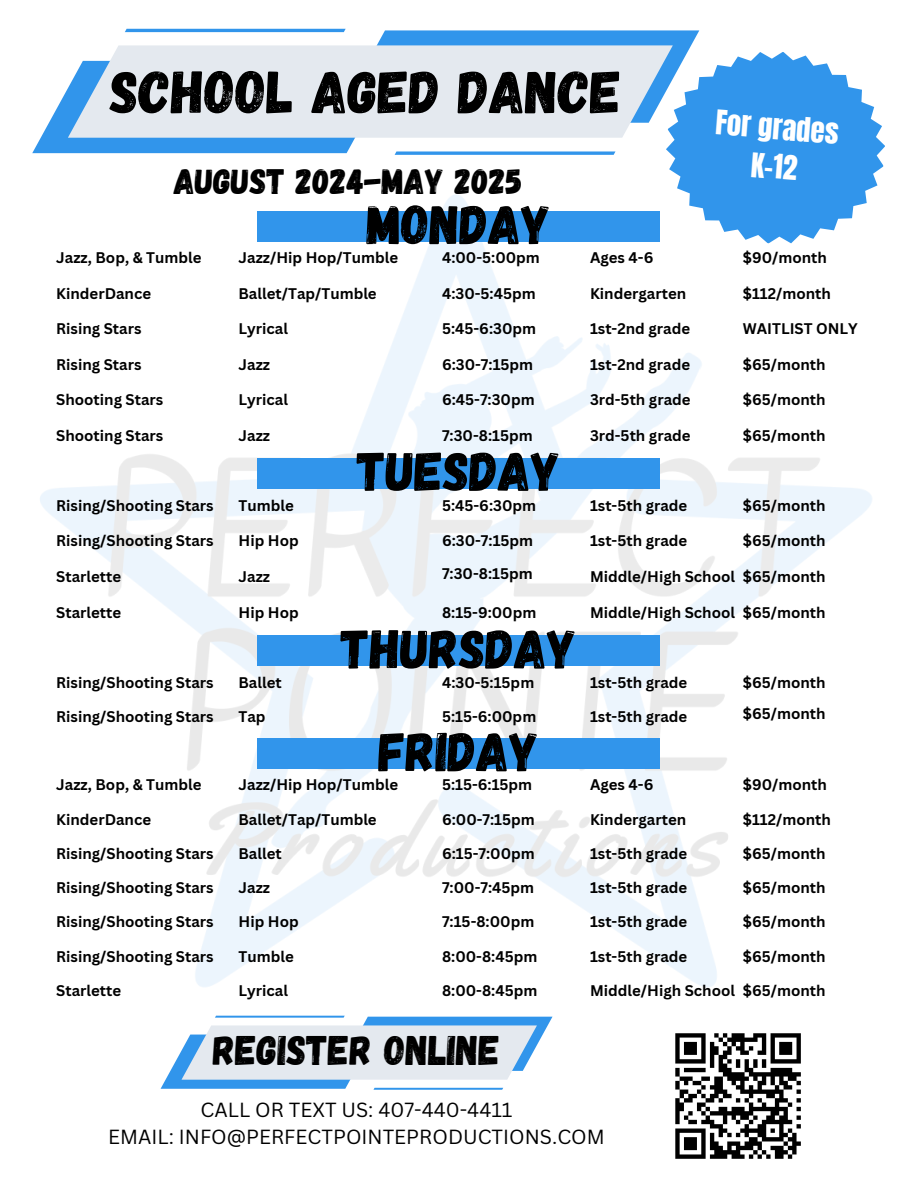
<style>
.page{position:relative;width:918px;height:1188px;background:#fff}
.page>*{position:absolute;margin:0;border:0;box-sizing:border-box;transform-origin:0 0}
.t1{font:60px "Gagalin";color:#000}
.t2{font:54.9px "Gagalin";color:#000}
.t3{font:41.25px "Gagalin";color:#000}
.t4{font:35.4px "Gagalin";color:#000}
.t5{font:28.95px/39.3px "Anton";color:#fff;text-align:center}
.t6{font:19.95px "Canva Sans";color:#000}
.t7{font:700 15px "Canva Sans";color:#000}
</style>
<div class="page">
<img style="left:40px;top:244px;width:832px;height:772px">
<svg style="left:161px;top:1016px;width:392px;height:74px"></svg>
<svg style="left:675px;top:1033px;width:126px;height:126px"></svg>
<div style="left:258px;top:458px;width:402px;height:31px;background:#3195eb"></div>
<div style="left:258px;top:635px;width:402px;height:31px;background:#3195eb"></div>
<div style="left:258px;top:738px;width:402px;height:31px;background:#3195eb"></div>
<svg style="left:32px;top:29px;width:853px;height:215px"></svg>
<p class="t1" style="left:110px;top:53px;width:513px">SCHOOL AGED DANCE</p>
<h2 class="t4" style="left:174px;top:158px;width:351px">AUGUST 2024-MAY 2025</h2>
<p class="t2" style="left:367px;top:189px;width:186px">MONDAY</p>
<p class="t5" style="left:717px;top:104px;width:125px;rotate:4deg">For grades<br>K-12</p>
<p class="t7" style="left:56px;top:247px;width:147px">Jazz, Bop, &amp; Tumble</p>
<h1 class="t7" style="left:239px;top:247px;width:161px">Jazz/Hip Hop/Tumble</h1>
<h5 class="t7" style="left:442px;top:247px;width:99px">4:00-5:00pm</h5>
<h4 class="t7" style="left:590px;top:247px;width:65px">Ages 4-6</h4>
<p class="t7" style="left:743px;top:247px;width:86px">$90/month</p>
<h2 class="t7" style="left:56px;top:283px;width:97px">KinderDance</h2>
<p class="t7" style="left:239px;top:283px;width:140px">Ballet/Tap/Tumble</p>
<p class="t7" style="left:442px;top:283px;width:95px">4:30-5:45pm</p>
<p class="t7" style="left:590px;top:283px;width:98px">Kindergarten</p>
<p class="t7" style="left:743px;top:283px;width:90px">$112/month</p>
<p class="t7" style="left:56px;top:318px;width:87px">Rising Stars</p>
<p class="t7" style="left:239px;top:318px;width:51px">Lyrical</p>
<p class="t7" style="left:442px;top:318px;width:96px">5:45-6:30pm</p>
<p class="t7" style="left:590px;top:318px;width:102px">1st-2nd grade</p>
<p class="t7" style="left:743px;top:318px;width:117px">WAITLIST ONLY</p>
<p class="t7" style="left:56px;top:354px;width:87px">Rising Stars</p>
<p class="t7" style="left:239px;top:354px;width:33px">Jazz</p>
<p class="t7" style="left:442px;top:354px;width:93px">6:30-7:15pm</p>
<p class="t7" style="left:590px;top:354px;width:102px">1st-2nd grade</p>
<p class="t7" style="left:743px;top:354px;width:84px">$65/month</p>
<p class="t7" style="left:56px;top:389px;width:109px">Shooting Stars</p>
<p class="t7" style="left:239px;top:389px;width:51px">Lyrical</p>
<p class="t7" style="left:442px;top:389px;width:94px">6:45-7:30pm</p>
<p class="t7" style="left:590px;top:389px;width:102px">3rd-5th grade</p>
<p class="t7" style="left:743px;top:389px;width:84px">$65/month</p>
<p class="t7" style="left:56px;top:425px;width:109px">Shooting Stars</p>
<p class="t7" style="left:239px;top:425px;width:33px">Jazz</p>
<p class="t7" style="left:442px;top:425px;width:92px">7:30-8:15pm</p>
<p class="t7" style="left:590px;top:425px;width:102px">3rd-5th grade</p>
<p class="t7" style="left:743px;top:425px;width:84px">$65/month</p>
<p class="t2" style="left:357px;top:436px;width:205px">TUESDAY</p>
<p class="t7" style="left:56px;top:495px;width:159px">Rising/Shooting Stars</p>
<p class="t7" style="left:239px;top:495px;width:57px">Tumble</p>
<p class="t7" style="left:442px;top:495px;width:96px">5:45-6:30pm</p>
<p class="t7" style="left:590px;top:495px;width:99px">1st-5th grade</p>
<p class="t7" style="left:743px;top:495px;width:84px">$65/month</p>
<p class="t7" style="left:56px;top:530px;width:159px">Rising/Shooting Stars</p>
<p class="t7" style="left:239px;top:530px;width:62px">Hip Hop</p>
<p class="t7" style="left:442px;top:530px;width:93px">6:30-7:15pm</p>
<p class="t7" style="left:590px;top:530px;width:99px">1st-5th grade</p>
<p class="t7" style="left:743px;top:530px;width:84px">$65/month</p>
<p class="t7" style="left:56px;top:566px;width:67px">Starlette</p>
<p class="t7" style="left:239px;top:566px;width:33px">Jazz</p>
<p class="t7" style="left:442px;top:563px;width:92px">7:30-8:15pm</p>
<p class="t7" style="left:590px;top:566px;width:147px">Middle/High School</p>
<p class="t7" style="left:743px;top:566px;width:84px">$65/month</p>
<p class="t7" style="left:56px;top:602px;width:67px">Starlette</p>
<p class="t7" style="left:239px;top:602px;width:62px">Hip Hop</p>
<p class="t7" style="left:442px;top:602px;width:96px">8:15-9:00pm</p>
<p class="t7" style="left:590px;top:602px;width:147px">Middle/High School</p>
<p class="t7" style="left:743px;top:602px;width:84px">$65/month</p>
<p class="t2" style="left:341px;top:613px;width:238px">THURSDAY</p>
<p class="t7" style="left:56px;top:672px;width:159px">Rising/Shooting Stars</p>
<p class="t7" style="left:239px;top:672px;width:45px">Ballet</p>
<p class="t7" style="left:442px;top:672px;width:94px">4:30-5:15pm</p>
<p class="t7" style="left:590px;top:672px;width:99px">1st-5th grade</p>
<p class="t7" style="left:743px;top:672px;width:84px">$65/month</p>
<p class="t7" style="left:56px;top:706px;width:159px">Rising/Shooting Stars</p>
<p class="t7" style="left:239px;top:706px;width:29px">Tap</p>
<p class="t7" style="left:442px;top:706px;width:96px">5:15-6:00pm</p>
<p class="t7" style="left:590px;top:706px;width:99px">1st-5th grade</p>
<p class="t7" style="left:743px;top:703px;width:84px">$65/month</p>
<h2 class="t2" style="left:379px;top:716px;width:162px">FRIDAY</h2>
<p class="t7" style="left:56px;top:774px;width:147px">Jazz, Bop, &amp; Tumble</p>
<p class="t7" style="left:239px;top:774px;width:161px">Jazz/Hip Hop/Tumble</p>
<p class="t7" style="left:442px;top:774px;width:92px">5:15-6:15pm</p>
<p class="t7" style="left:590px;top:774px;width:65px">Ages 4-6</p>
<p class="t7" style="left:743px;top:774px;width:86px">$90/month</p>
<p class="t7" style="left:56px;top:809px;width:97px">KinderDance</p>
<p class="t7" style="left:239px;top:809px;width:140px">Ballet/Tap/Tumble</p>
<p class="t7" style="left:442px;top:809px;width:94px">6:00-7:15pm</p>
<p class="t7" style="left:590px;top:809px;width:98px">Kindergarten</p>
<p class="t7" style="left:743px;top:809px;width:90px">$112/month</p>
<p class="t7" style="left:56px;top:843px;width:159px">Rising/Shooting Stars</p>
<p class="t7" style="left:239px;top:843px;width:45px">Ballet</p>
<p class="t7" style="left:442px;top:843px;width:94px">6:15-7:00pm</p>
<p class="t7" style="left:590px;top:843px;width:99px">1st-5th grade</p>
<p class="t7" style="left:743px;top:843px;width:84px">$65/month</p>
<p class="t7" style="left:56px;top:877px;width:159px">Rising/Shooting Stars</p>
<p class="t7" style="left:239px;top:877px;width:33px">Jazz</p>
<p class="t7" style="left:442px;top:877px;width:94px">7:00-7:45pm</p>
<p class="t7" style="left:590px;top:877px;width:99px">1st-5th grade</p>
<p class="t7" style="left:743px;top:877px;width:84px">$65/month</p>
<p class="t7" style="left:56px;top:911px;width:159px">Rising/Shooting Stars</p>
<p class="t7" style="left:239px;top:911px;width:62px">Hip Hop</p>
<p class="t7" style="left:442px;top:911px;width:94px">7:15-8:00pm</p>
<p class="t7" style="left:590px;top:911px;width:99px">1st-5th grade</p>
<p class="t7" style="left:743px;top:911px;width:84px">$65/month</p>
<p class="t7" style="left:56px;top:946px;width:159px">Rising/Shooting Stars</p>
<p class="t7" style="left:239px;top:946px;width:57px">Tumble</p>
<p class="t7" style="left:442px;top:946px;width:97px">8:00-8:45pm</p>
<p class="t7" style="left:590px;top:946px;width:99px">1st-5th grade</p>
<p class="t7" style="left:743px;top:946px;width:84px">$65/month</p>
<p class="t7" style="left:56px;top:980px;width:67px">Starlette</p>
<p class="t7" style="left:239px;top:980px;width:51px">Lyrical</p>
<p class="t7" style="left:442px;top:980px;width:97px">8:00-8:45pm</p>
<p class="t7" style="left:590px;top:980px;width:147px">Middle/High School</p>
<p class="t7" style="left:743px;top:980px;width:84px">$65/month</p>
<p class="t3" style="left:213px;top:1023px;width:288px">REGISTER ONLINE</p>
<p class="t6" style="left:201px;top:1096px;width:314px">CALL OR TEXT US: 407-440-4411</p>
<p class="t6" style="left:108px;top:1123px;width:498px">EMAIL: INFO@PERFECTPOINTEPRODUCTIONS.COM</p>
</div>
